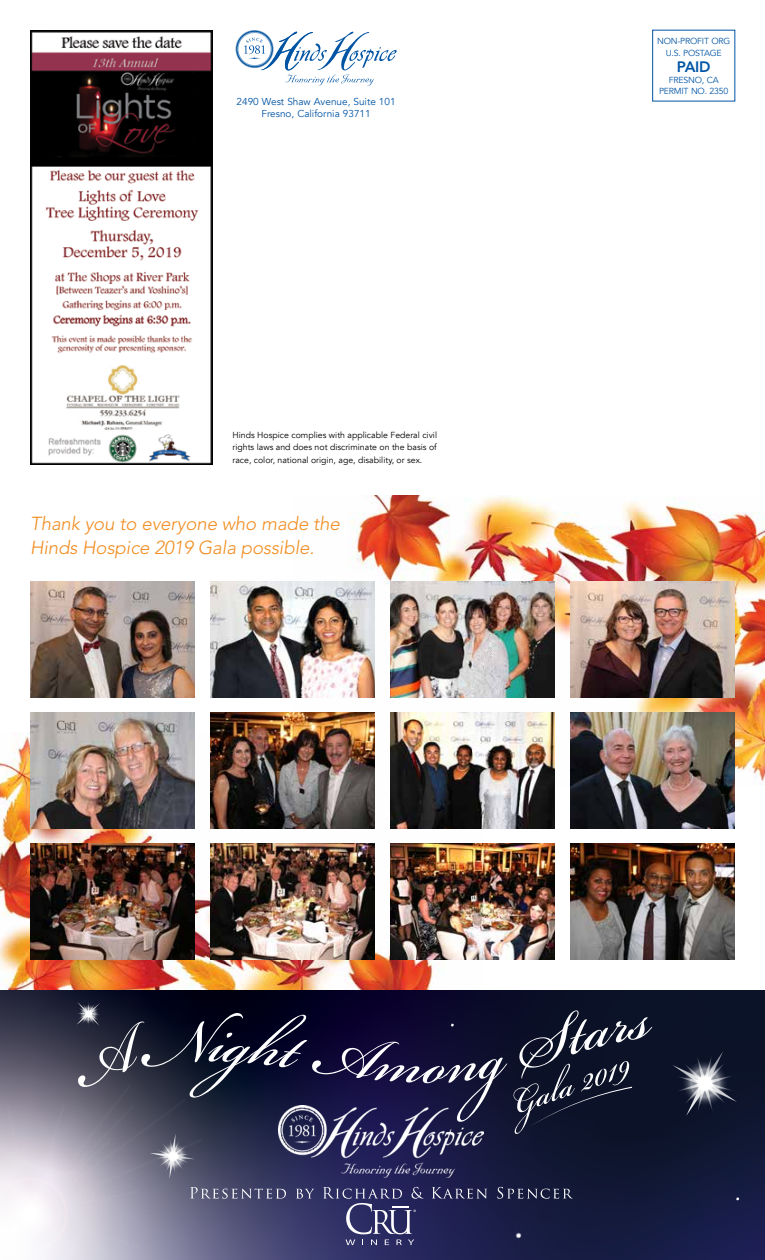
<style>
.page{position:relative;width:765px;height:1260px;background:#fff}
.page>*{position:absolute;margin:0;border:0;box-sizing:border-box;transform-origin:0 0}
.t1{font:italic 300 18.75px/23.8px "Avenir";letter-spacing:-.005em;color:#f18d21}
.t2{font:800 15px "Avenir";color:#0054a4}
.t3{font:10px/12.5px "Avenir";color:#0054a4;text-align:center}
.t4{font:8.75px/12.5px "Avenir";color:#000;text-align:justify}
.t5{font:8.75px/11.2px "Avenir";letter-spacing:-.02em;color:#0054a4;text-align:center}
</style>
<div class="page">
<img style="left:351px;top:495px;width:414px;height:290px">
<img style="left:0;top:732px;width:482px;height:258px">
<svg style="left:235px;top:30px;width:39px;height:38px"></svg>
<svg style="left:236px;top:31px;width:37px;height:36px"></svg>
<svg style="left:238px;top:32px;width:33px;height:34px"></svg>
<div style="left:238px;top:32px;width:34px;height:34px;border:1px solid #80aad1;border-radius:50%"></div>
<div style="left:239px;top:33px;width:32px;height:32px;background:#fff;border-radius:50%"></div>
<svg style="left:244px;top:31px;width:153px;height:55px"></svg>
<img style="left:30px;top:30px;width:182px;height:435px">
<img style="left:30px;top:581px;width:165px;height:117px">
<img style="left:30px;top:712px;width:165px;height:117px">
<img style="left:30px;top:844px;width:165px;height:116px">
<img style="left:210px;top:581px;width:165px;height:117px">
<img style="left:210px;top:712px;width:165px;height:117px">
<img style="left:210px;top:844px;width:165px;height:116px">
<img style="left:390px;top:581px;width:165px;height:117px">
<img style="left:390px;top:712px;width:165px;height:117px">
<img style="left:390px;top:844px;width:165px;height:116px">
<img style="left:570px;top:581px;width:165px;height:117px">
<img style="left:570px;top:712px;width:165px;height:117px">
<img style="left:570px;top:844px;width:165px;height:116px">
<svg style="left:0;top:990px;width:765px;height:270px;background:#1b2040"></svg>
<svg style="left:672px;top:1051px;width:65px;height:65px;background:#3d4355"></svg>
<svg style="left:619px;top:990px;width:18px;height:4px"></svg>
<svg style="left:202px;top:1187px;width:84px;height:12px"></svg>
<svg style="left:296px;top:1189px;width:18px;height:10px"></svg>
<svg style="left:432px;top:1187px;width:55px;height:12px"></svg>
<svg style="left:497px;top:1187px;width:76px;height:12px"></svg>
<svg style="left:346px;top:1240px;width:9px;height:5px"></svg>
<svg style="left:371px;top:1240px;width:6px;height:5px"></svg>
<svg style="left:397px;top:1240px;width:5px;height:5px"></svg>
<svg style="left:385px;top:1240px;width:4px;height:5px"></svg>
<svg style="left:408px;top:1240px;width:6px;height:5px"></svg>
<svg style="left:323px;top:1187px;width:101px;height:47px;background:#484977"></svg>
<img style="left:278px;top:1122px;width:206px;height:55px">
<svg style="left:0;top:1042px;width:202px;height:218px;background:#a3a0af"></svg>
<svg style="left:75px;top:1001px;width:432px;height:121px;background:#282845"></svg>
<svg style="left:499px;top:1216px;width:38px;height:38px"></svg>
<svg style="left:725px;top:1186px;width:24px;height:25px"></svg>
<svg style="left:381px;top:1257px;width:9px;height:3px"></svg>
<svg style="left:513px;top:1010px;width:139px;height:124px;background:#252a3e"></svg>
<p class="t3" style="left:237px;top:95px;width:161px">2490 West Shaw Avenue, Suite 101<br>Fresno, California 93711</p>
<p class="t4" style="left:232px;top:429px;width:206px">Hinds Hospice complies with applicable Federal civil rights laws and does not discriminate on the basis of race, color, national origin, age, disability, or sex.</p>
<h1 class="t1" style="left:30px;top:512px;width:312px">Thank you to everyone who made the<br>Hinds Hospice 2019 Gala possible.</h1>
<p class="t5" style="left:657px;top:36px;width:75px">NON-PROFIT ORG<br>U.S. POSTAGE</p>
<h2 class="t2" style="left:677px;top:58px;width:35px">PAID</h2>
<p class="t5" style="left:659px;top:75px;width:71px">FRESNO, CA<br>PERMIT NO. 2350</p>
</div>
